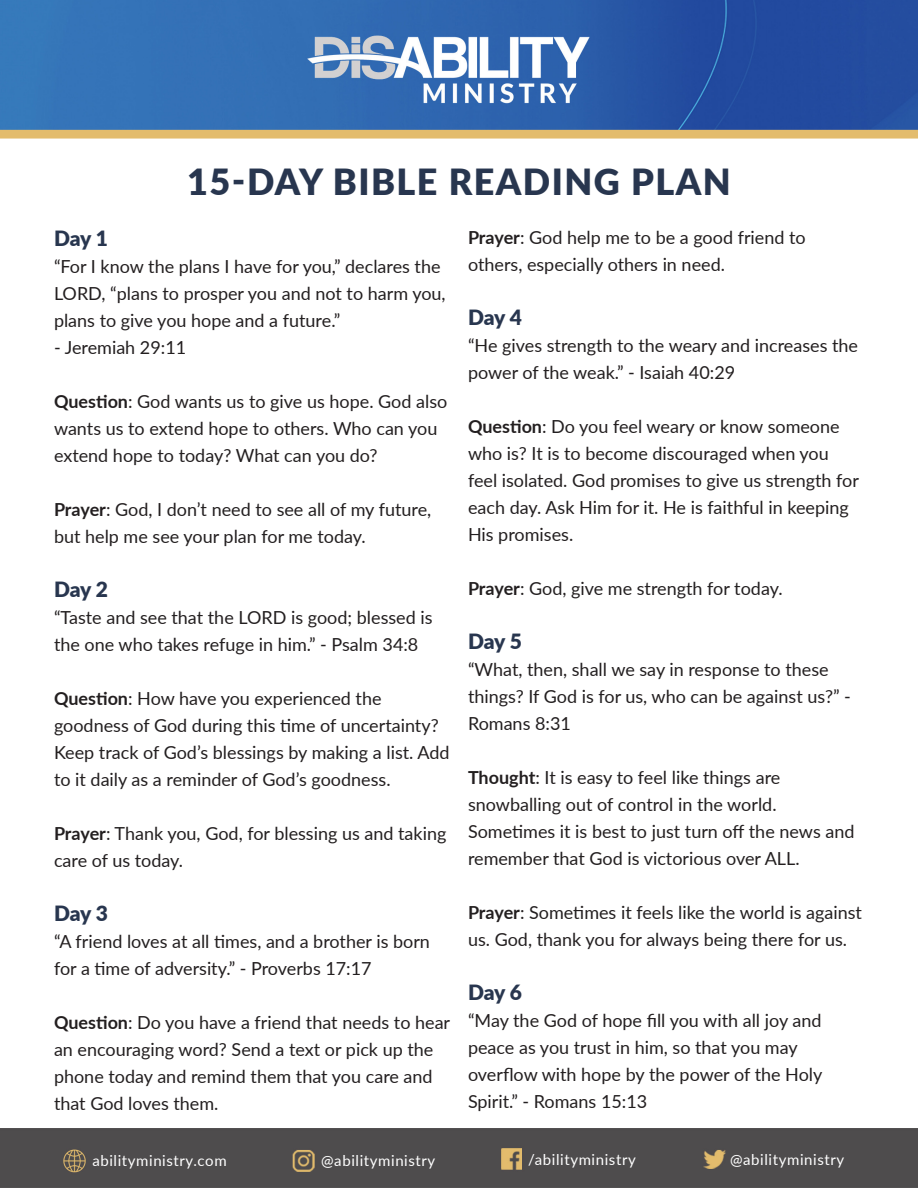
<style>
.page{position:relative;width:918px;height:1188px;background:#fff}
.page>*{position:absolute;margin:0;border:0;box-sizing:border-box;transform-origin:0 0}
.t1{font:900 36px "Lato";letter-spacing:.04em;color:#28364f}
.t2{font:900 21px "Lato";letter-spacing:-.015em;color:#28364f}
.t3{font:18px/27px "Lato";color:#231f20}
.t4{font:15px "Lato";letter-spacing:.04em;color:#fff}
.s1{font-weight:700}
</style>
<div class="page">
<img style="left:0;top:0;width:918px;height:139px">
<div style="left:0;top:1129px;width:918px;height:59px;background:#4e4c4d"></div>
<p class="t1" style="left:187px;top:155px;width:545px">15-DAY BIBLE READING PLAN</p>
<p class="t2" style="left:54px;top:223px;width:56px">Day 1</p>
<p class="t3" style="left:54px;top:253px;width:393px">“For I know the plans I have for you,” declares the<br>LORD, “plans to prosper you and not to harm you, plans to give you hope and a future.”</p>
<p class="t3" style="left:54px;top:334px;width:134px">- Jeremiah 29:11</p>
<p class="t3" style="left:54px;top:388px;width:395px"><span class="s1">Question</span>: God wants us to give us hope. God also wants us to extend hope to others. Who can you extend hope to today? What can you do?</p>
<p class="t3" style="left:54px;top:496px;width:379px"><span class="s1">Prayer</span>: God, I don’t need to see all of my future, but help me see your plan for me today.</p>
<p class="t2" style="left:54px;top:574px;width:56px">Day 2</p>
<p class="t3" style="left:54px;top:604px;width:380px">“Taste and see that the LORD is good; blessed is the one who takes refuge in him.” - Psalm 34:8</p>
<p class="t3" style="left:54px;top:685px;width:397px"><span class="s1">Question</span>: How have you experienced the goodness of God during this time of uncertainty?<br>Keep track of God’s blessings by making a list. Add to it daily as a reminder of God’s goodness.</p>
<p class="t3" style="left:54px;top:820px;width:394px"><span class="s1">Prayer</span>: Thank you, God, for blessing us and taking care of us today.</p>
<p class="t2" style="left:54px;top:898px;width:56px">Day 3</p>
<p class="t3" style="left:54px;top:928px;width:377px">“A friend loves at all times, and a brother is born for a time of adversity.” - Proverbs 17:17</p>
<p class="t3" style="left:54px;top:1009px;width:398px"><span class="s1">Question</span>: Do you have a friend that needs to hear an encouraging word? Send a text or pick up the phone today and remind them that you care and that God loves them.</p>
<p class="t3" style="left:468px;top:223px;width:339px"><span class="s1">Prayer</span>: God help me to be a good friend to others, especially others in need.</p>
<p class="t2" style="left:468px;top:302px;width:56px">Day 4</p>
<p class="t3" style="left:468px;top:331px;width:392px">“He gives strength to the weary and increases the power of the weak.” - Isaiah 40:29</p>
<p class="t3" style="left:468px;top:412px;width:393px"><span class="s1">Question</span>: Do you feel weary or know someone who is? It is to become discouraged when you feel isolated. God promises to give us strength for each day. Ask Him for it. He is faithful in keeping His promises.</p>
<p class="t3" style="left:468px;top:574px;width:316px"><span class="s1">Prayer</span>: God, give me strength for today.</p>
<p class="t2" style="left:468px;top:626px;width:56px">Day 5</p>
<p class="t3" style="left:468px;top:655px;width:384px">“What, then, shall we say in response to these things? If God is for us, who can be against us?” -<br>Romans 8:31</p>
<p class="t3" style="left:468px;top:763px;width:388px"><span class="s1">Thought</span>: It is easy to feel like things are snowballing out of control in the world.<br>Sometimes it is best to just turn off the news and remember that God is victorious over ALL.</p>
<p class="t3" style="left:468px;top:898px;width:395px"><span class="s1">Prayer</span>: Sometimes it feels like the world is against us. God, thank you for always being there for us.</p>
<p class="t2" style="left:468px;top:977px;width:56px">Day 6</p>
<p class="t3" style="left:468px;top:1006px;width:356px">“May the God of hope fill you with all joy and peace as you trust in him, so that you may overflow with hope by the power of the Holy Spirit.” - Romans 15:13</p>
<p class="t4" style="left:92px;top:1149px;width:136px">abilityministry.com</p>
<p class="t4" style="left:321px;top:1149px;width:116px">@abilityministry</p>
<p class="t4" style="left:528px;top:1149px;width:109px">/abilityministry</p>
<p class="t4" style="left:730px;top:1149px;width:116px">@abilityministry</p>
</div>
